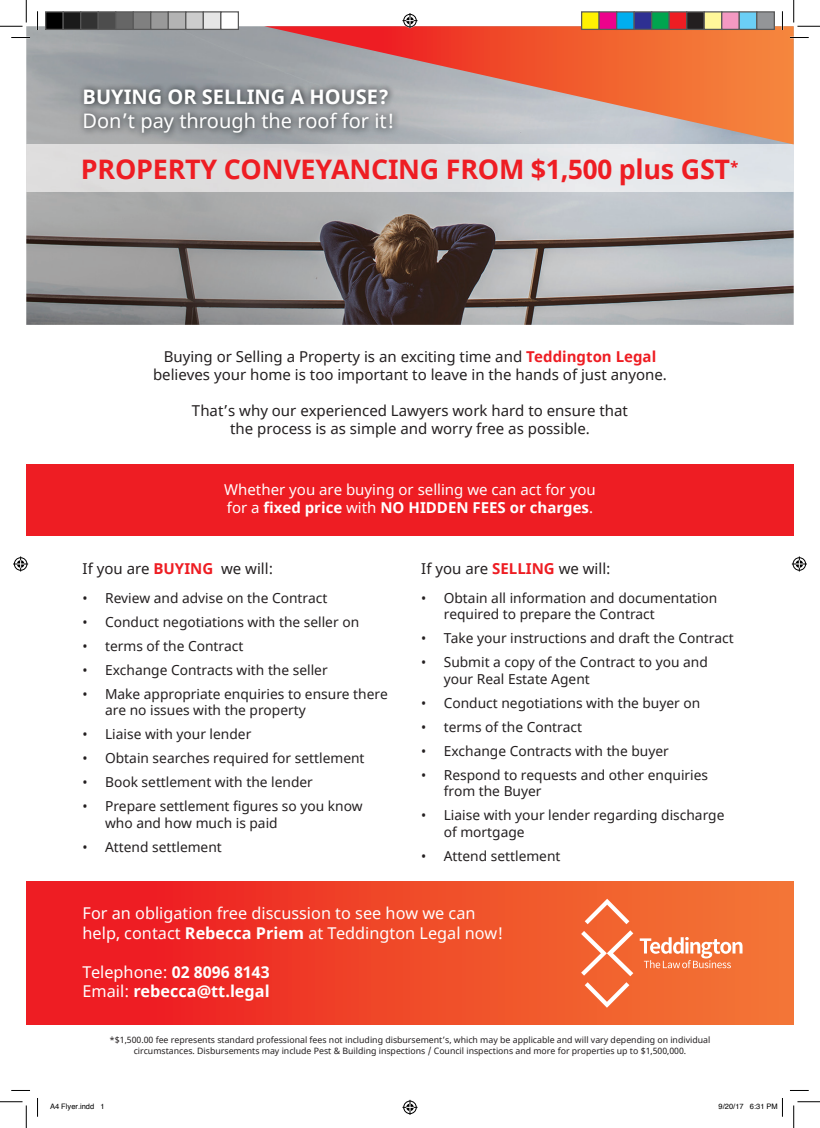
<style>
.page{position:relative;width:820px;height:1128px;background:#fff}
.page>*{position:absolute;margin:0;border:0;box-sizing:border-box;transform-origin:0 0}
.t1{font:700 26.88px "Noto Sans";letter-spacing:-.01em;color:#ee1d23}
.t2{font:20px "Noto Sans";color:#fff}
.t3{font:700 20px "Noto Sans";color:#fff}
.t4{font:16.25px/19.5px "Noto Sans";color:#fff}
.t5{font:700 16.25px/19.5px "Noto Sans";color:#fff}
.t6{font:15px/18px "Noto Sans";color:#231f20;text-align:center}
.t7{font:15px/18px "Noto Sans";color:#fff}
.t8{font:13.75px/16.5px "Noto Sans";color:#231f20}
.t9{font:8.75px/10.5px "Noto Sans";color:#231f20;text-align:center}
.t10{font:7.5px "Helvetica";color:#000}
.s1{font-weight:700;color:#ee1d23}
.s2{font-weight:700}
.s3{font-weight:400}
</style>
<div class="page">
<div style="left:26px;top:881px;width:767px;height:143px;background:linear-gradient(to right,#ed1320,#f37a34)"></div>
<img style="left:26px;top:26px;width:767px;height:299px">
<img style="left:26px;top:144px;width:767px;height:48px">
<img style="left:78px;top:83px;width:186px;height:58px">
<div style="left:26px;top:464px;width:767px;height:71px;background:#ee1d23"></div>
<svg style="left:584px;top:898px;width:45px;height:26px"></svg>
<svg style="left:584px;top:982px;width:45px;height:25px"></svg>
<svg style="left:581px;top:930px;width:52px;height:46px"></svg>
<svg style="left:639px;top:936px;width:103px;height:32px"></svg>
<svg style="left:264px;top:26px;width:529px;height:118px;background:#cd8873"></svg>
<svg style="left:11px;top:37px;width:19px;height:1px"></svg>
<svg style="left:789px;top:37px;width:19px;height:1px"></svg>
<svg style="left:11px;top:1090px;width:19px;height:1px"></svg>
<svg style="left:790px;top:1090px;width:18px;height:1px"></svg>
<svg style="left:37px;top:11px;width:1px;height:19px"></svg>
<svg style="left:37px;top:1098px;width:1px;height:18px"></svg>
<svg style="left:781px;top:12px;width:1px;height:18px"></svg>
<svg style="left:0;top:0;width:27px;height:27px"></svg>
<svg style="left:0;top:1101px;width:27px;height:26px"></svg>
<svg style="left:793px;top:0;width:26px;height:27px"></svg>
<svg style="left:793px;top:1101px;width:26px;height:26px"></svg>
<svg style="left:402px;top:13px;width:15px;height:15px"></svg>
<svg style="left:402px;top:1099px;width:15px;height:15px"></svg>
<svg style="left:13px;top:556px;width:15px;height:15px"></svg>
<svg style="left:791px;top:556px;width:15px;height:15px"></svg>
<div style="left:46px;top:12px;width:17px;height:17px;background:#000"></div>
<div style="left:45px;top:11px;width:19px;height:19px;border:1px solid #595959"></div>
<div style="left:63px;top:12px;width:18px;height:17px;background:#1a1a1a"></div>
<div style="left:62px;top:11px;width:19px;height:19px;border:1px solid #595959"></div>
<div style="left:81px;top:12px;width:17px;height:17px;background:#333"></div>
<div style="left:80px;top:11px;width:19px;height:19px;border:1px solid #595959"></div>
<div style="left:98px;top:12px;width:18px;height:17px;background:#4d4d4d"></div>
<div style="left:98px;top:11px;width:18px;height:19px;border:1px solid #595959"></div>
<div style="left:116px;top:12px;width:17px;height:17px;background:#666"></div>
<div style="left:115px;top:11px;width:19px;height:19px;border:1px solid #595959"></div>
<div style="left:133px;top:12px;width:18px;height:17px;background:#808080"></div>
<div style="left:132px;top:11px;width:19px;height:19px;border:1px solid #595959"></div>
<div style="left:151px;top:12px;width:17px;height:17px;background:#999"></div>
<div style="left:150px;top:11px;width:19px;height:19px;border:1px solid #595959"></div>
<div style="left:168px;top:12px;width:18px;height:17px;background:#b3b3b3"></div>
<div style="left:168px;top:11px;width:18px;height:19px;border:1px solid #595959"></div>
<div style="left:186px;top:12px;width:17px;height:17px;background:#ccc"></div>
<div style="left:185px;top:11px;width:19px;height:19px;border:1px solid #595959"></div>
<div style="left:203px;top:12px;width:18px;height:17px;background:#e6e6e6"></div>
<div style="left:202px;top:11px;width:19px;height:19px;border:1px solid #595959"></div>
<div style="left:221px;top:12px;width:17px;height:17px;background:#fff"></div>
<div style="left:220px;top:11px;width:19px;height:19px;border:1px solid #595959"></div>
<div style="left:581px;top:12px;width:17px;height:17px;background:#fff101"></div>
<div style="left:580px;top:11px;width:19px;height:19px;border:1px solid #595959"></div>
<div style="left:598px;top:12px;width:18px;height:17px;background:#ed028c"></div>
<div style="left:598px;top:11px;width:19px;height:19px;border:1px solid #595959"></div>
<div style="left:616px;top:12px;width:17px;height:17px;background:#00aeef"></div>
<div style="left:615px;top:11px;width:19px;height:19px;border:1px solid #595959"></div>
<div style="left:633px;top:12px;width:18px;height:17px;background:#2e3092"></div>
<div style="left:633px;top:11px;width:19px;height:19px;border:1px solid #595959"></div>
<div style="left:651px;top:12px;width:17px;height:17px;background:#00a54f"></div>
<div style="left:650px;top:11px;width:19px;height:19px;border:1px solid #595959"></div>
<div style="left:668px;top:12px;width:18px;height:17px;background:#ee1d23"></div>
<div style="left:668px;top:11px;width:19px;height:19px;border:1px solid #595959"></div>
<div style="left:686px;top:12px;width:17px;height:17px;background:#231f20"></div>
<div style="left:685px;top:11px;width:19px;height:19px;border:1px solid #595959"></div>
<div style="left:703px;top:12px;width:18px;height:17px;background:#fff79a"></div>
<div style="left:703px;top:11px;width:19px;height:19px;border:1px solid #595959"></div>
<div style="left:721px;top:12px;width:17px;height:17px;background:#f499c2"></div>
<div style="left:720px;top:11px;width:19px;height:19px;border:1px solid #595959"></div>
<div style="left:738px;top:12px;width:18px;height:17px;background:#6bcff6"></div>
<div style="left:738px;top:11px;width:19px;height:19px;border:1px solid #595959"></div>
<div style="left:756px;top:12px;width:17px;height:17px;background:#939598"></div>
<div style="left:755px;top:11px;width:19px;height:19px;border:1px solid #595959"></div>
<svg style="left:781px;top:1098px;width:1px;height:18px"></svg>
<h2 class="t3" style="left:82px;top:82px;width:308px">BUYING OR SELLING A HOUSE?</h2>
<h2 class="t2" style="left:82px;top:107px;width:313px">Don’t pay through the roof for it!</h2>
<h1 class="t1" style="left:81px;top:150px;width:659px">PROPERTY CONVEYANCING FROM $1,500 plus GST<sup>*</sup></h1>
<p class="t6" style="left:153px;top:348px;width:515px">Buying or Selling a Property is an exciting time and <span class="s1">Teddington Legal </span>believes your home is too important to leave in the hands of just anyone.</p>
<p class="t6" style="left:192px;top:402px;width:437px">That’s why our experienced Lawyers work hard to ensure that the process is as simple and worry free as possible.</p>
<p class="t7" style="left:224px;top:481px;width:373px">Whether you are buying or selling we can act for you for a <span class="s2">fixed price</span> with <span class="s2">NO HIDDEN FEES or charges</span>.</p>
<p class="t6" style="left:83px;top:560px;width:192px">If you are <span class="s1">BUYING</span> we will:</p>
<p class="t8" style="left:82px;top:590px;width:246px">• Review and advise on the Contract</p>
<p class="t8" style="left:82px;top:614px;width:278px">• Conduct negotiations with the seller on</p>
<p class="t8" style="left:82px;top:638px;width:162px">• terms of the Contract</p>
<p class="t8" style="left:82px;top:662px;width:246px">• Exchange Contracts with the seller</p>
<p class="t8" style="left:105px;top:686px;width:284px;text-indent:-22px">• Make appropriate enquiries to ensure there are no issues with the property</p>
<p class="t8" style="left:82px;top:726px;width:170px">• Liaise with your lender</p>
<p class="t8" style="left:82px;top:750px;width:283px">• Obtain searches required for settlement</p>
<p class="t8" style="left:82px;top:774px;width:232px">• Book settlement with the lender</p>
<p class="t8" style="left:105px;top:798px;width:259px;text-indent:-22px">• Prepare settlement figures so you know who and how much is paid</p>
<p class="t8" style="left:82px;top:839px;width:141px">• Attend settlement</p>
<p class="t6" style="left:421px;top:560px;width:191px">If you are <span class="s1">SELLING</span> we will:</p>
<p class="t8" style="left:443px;top:590px;width:275px;text-indent:-22px">• Obtain all information and documentation required to prepare the Contract</p>
<p class="t8" style="left:421px;top:630px;width:314px">• Take your instructions and draft the Contract</p>
<p class="t8" style="left:443px;top:654px;width:265px;text-indent:-22px">• Submit a copy of the Contract to you and your Real Estate Agent</p>
<p class="t8" style="left:421px;top:695px;width:280px">• Conduct negotiations with the buyer on</p>
<p class="t8" style="left:421px;top:719px;width:162px">• terms of the Contract</p>
<p class="t8" style="left:421px;top:743px;width:249px">• Exchange Contracts with the buyer</p>
<p class="t8" style="left:443px;top:767px;width:266px;text-indent:-22px">• Respond to requests and other enquiries from the Buyer</p>
<p class="t8" style="left:443px;top:807px;width:282px;text-indent:-22px">• Liaise with your lender regarding discharge of mortgage</p>
<p class="t8" style="left:421px;top:848px;width:141px">• Attend settlement</p>
<p class="t4" style="left:82px;top:904px;width:422px">For an obligation free discussion to see how we can help, contact <span class="s2">Rebecca Priem</span> at Teddington Legal now!</p>
<p class="t5" style="left:82px;top:962px;width:189px"><span class="s3">Telephone:</span> 02 8096 8143<br><span class="s3">Email:</span> rebecca@tt.legal</p>
<p class="t9" style="left:109px;top:1035px;width:602px">*$1,500.00 fee represents standard professional fees not including disbursement’s, which may be applicable and will vary depending on individual circumstances. Disbursements may include Pest &amp; Building inspections / Council inspections and more for properties up to $1,500,000.</p>
<p class="t10" style="left:50px;top:1100px;width:56px">A4 Flyer.indd 1</p>
<p class="t10" style="left:718px;top:1100px;width:61px">9/20/17 6:31 PM</p>
</div>
